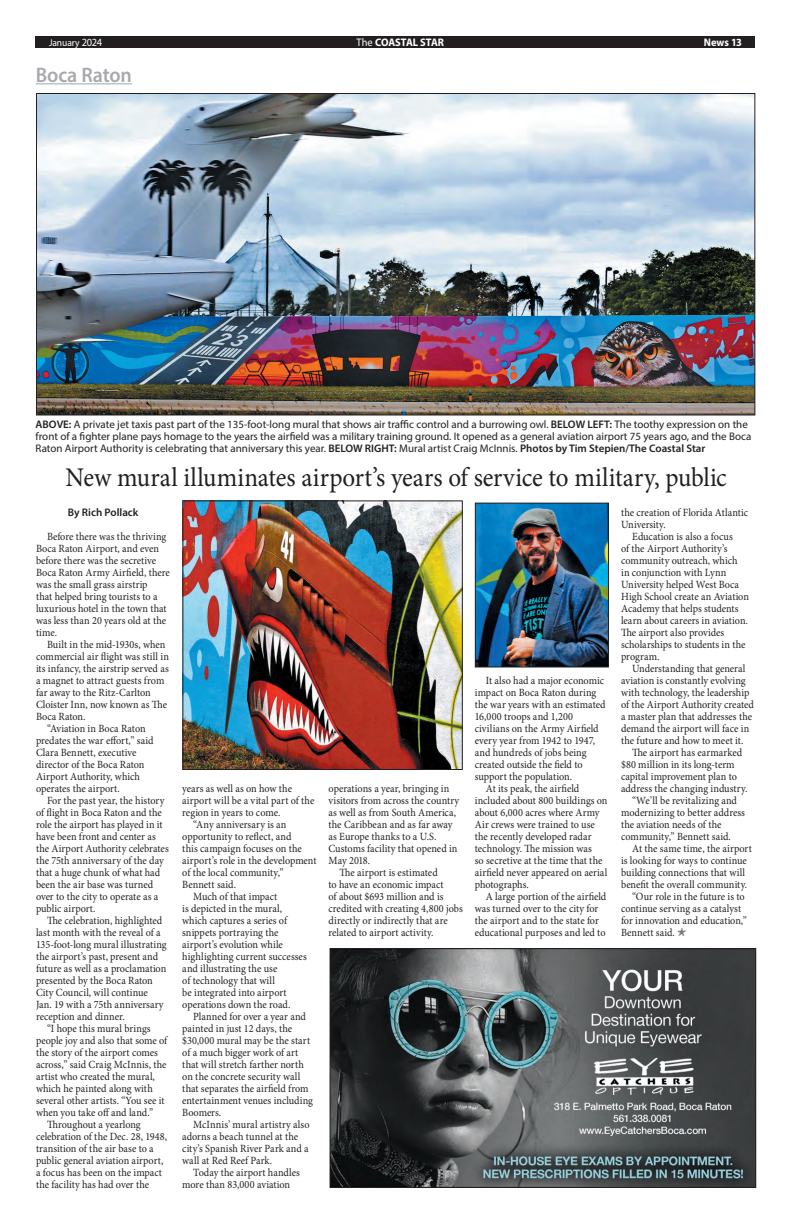
<style>
.page{position:relative;width:792px;height:1224px;background:#fff}
.page>*{position:absolute;margin:0;border:0;box-sizing:border-box;transform-origin:0 0}
.Headline_27{font:27px "Minion Pro";color:#231f20;scale:.93 1}
.Topic_label{font:600 21px "Myriad Pro";letter-spacing:-.005em;color:#a8a9ad;scale:.95 1}
.BODY_text{font:11px/12px "Minion Pro";letter-spacing:.005em;color:#231f20;scale:.93 1}
.photo_caption{font:11px/12px "Myriad Pro";color:#231f20}
.t1{font:700 11px "Myriad Pro";letter-spacing:-.005em;color:#fff;scale:.95 1}
.BYLINE_story{font:600 11px "Myriad Pro";color:#231f20}
.t2{font:10px "Myriad Pro";letter-spacing:-.005em;color:#fff;scale:.95 1}
.s1{font-size:11px}
.s2{font-weight:400}
.s3{font-weight:600}
.s4{font-family:"Nautical Doodles";color:#757679}
</style>
<div class="page">
<div style="left:36px;top:36px;width:720px;height:12px;background:#231f20"></div>
<hr style="left:36px;top:83px;width:96px;height:1px;background:#a8a9ad">
<img style="left:38px;top:95px;width:715px;height:319px">
<img style="left:184px;top:502px;width:277px;height:266px">
<div style="left:182px;top:500px;width:281px;height:270px;border:1px solid #231f20"></div>
<img style="left:477px;top:505px;width:130px;height:161px">
<div style="left:475px;top:503px;width:134px;height:165px;border:1px solid #231f20"></div>
<img style="left:332px;top:950px;width:422px;height:236px">
<div style="left:330px;top:948px;width:426px;height:240px;border:1px solid #231f20"></div>
<p class="t2" style="left:49px;top:36px;width:58px">January <span class="s1">2024</span></p>
<p class="t1" style="left:356px;top:35px;width:94px"><span class="s2">The</span> COASTAL STAR</p>
<p class="t1" style="left:704px;top:35px;width:42px">News 13</p>
<p class="Topic_label" style="left:36px;top:61px;width:103px">Boca Raton</p>
<p class="photo_caption" style="left:36px;top:419px;width:717px"><span class="s3">ABOVE:</span> A private jet taxis past part of the 135-foot-long mural that shows air traffic control and a burrowing owl. <span class="s3">BELOW LEFT:</span> The toothy expression on the front of a fighter plane pays homage to the years the airfield was a military training ground. It opened as a general aviation airport 75 years ago, and the Boca<br>Raton Airport Authority is celebrating that anniversary this year. <span class="s3">BELOW RIGHT:</span> Mural artist Craig McInnis. <span class="s3">Photos by Tim Stepien/The Coastal Star</span></p>
<p class="Headline_27" style="left:66px;top:459px;width:713px">New mural illuminates airport’s years of service to military, public</p>
<p class="BYLINE_story" style="left:68px;top:505px;width:72px">By Rich Pollack</p>
<p class="BODY_text" style="left:36px;top:531px;width:145px;text-indent:11px">Before there was the thriving<br>Boca Raton Airport, and even before there was the secretive<br>Boca Raton Army Airfield, there was the small grass airstrip<br>that helped bring tourists to a luxurious hotel in the town that was less than 20 years old at the time.</p>
<p class="BODY_text" style="left:36px;top:639px;width:145px;text-indent:11px">Built in the mid-1930s, when commercial air flight was still in its infancy, the airstrip served as a magnet to attract guests from far away to the Ritz-Carlton<br>Cloister Inn, now known as The<br>Boca Raton.</p>
<p class="BODY_text" style="left:36px;top:723px;width:128px;text-indent:11px">“Aviation in Boca Raton predates the war effort,” said<br>Clara Bennett, executive director of the Boca Raton<br>Airport Authority, which operates the airport.</p>
<p class="BODY_text" style="left:36px;top:795px;width:144px;text-indent:11px">For the past year, the history of flight in Boca Raton and the role the airport has played in it have been front and center as the Airport Authority celebrates the 75th anniversary of the day that a huge chunk of what had been the air base was turned over to the city to operate as a public airport.</p>
<p class="BODY_text" style="left:36px;top:915px;width:142px;text-indent:11px">The celebration, highlighted last month with the reveal of a<br>135-foot-long mural illustrating the airport’s past, present and future as well as a proclamation presented by the Boca Raton<br>City Council, will continue<br>Jan. 19 with a 75th anniversary reception and dinner.</p>
<p class="BODY_text" style="left:36px;top:1023px;width:143px;text-indent:11px">“I hope this mural brings people joy and also that some of the story of the airport comes across,” said Craig McInnis, the artist who created the mural, which he painted along with several other artists. “You see it when you take off and land.”</p>
<p class="BODY_text" style="left:36px;top:1119px;width:143px;text-indent:11px">Throughout a yearlong celebration of the Dec. 28, 1948, transition of the air base to a public general aviation airport, a focus has been on the impact the facility has had over the</p>
<p class="BODY_text" style="left:182px;top:783px;width:144px">years as well as on how the airport will be a vital part of the region in years to come.</p>
<p class="BODY_text" style="left:182px;top:819px;width:146px;text-indent:11px">“Any anniversary is an opportunity to reflect, and<br>this campaign focuses on the airport’s role in the development of the local community,”<br>Bennett said.</p>
<p class="BODY_text" style="left:182px;top:891px;width:135px;text-indent:11px">Much of that impact<br>is depicted in the mural, which captures a series of snippets portraying the airport’s evolution while highlighting current successes and illustrating the use<br>of technology that will<br>be integrated into airport operations down the road.</p>
<p class="BODY_text" style="left:182px;top:1011px;width:142px;text-indent:11px">Planned for over a year and painted in just 12 days, the $30,000 mural may be the start of a much bigger work of art that will stretch farther north on the concrete security wall that separates the airfield from entertainment venues including<br>Boomers.</p>
<p class="BODY_text" style="left:182px;top:1119px;width:138px;text-indent:11px">McInnis’ mural artistry also adorns a beach tunnel at the city’s Spanish River Park and a wall at Red Reef Park.</p>
<p class="BODY_text" style="left:182px;top:1167px;width:128px;text-indent:11px">Today the airport handles more than 83,000 aviation</p>
<p class="BODY_text" style="left:329px;top:783px;width:142px">operations a year, bringing in visitors from across the country as well as from South America, the Caribbean and as far away as Europe thanks to a U.S.<br>Customs facility that opened in<br>May 2018.</p>
<p class="BODY_text" style="left:329px;top:867px;width:146px;text-indent:11px">The airport is estimated<br>to have an economic impact<br>of about $693 million and is credited with creating 4,800 jobs directly or indirectly that are related to airport activity.</p>
<p class="BODY_text" style="left:475px;top:675px;width:142px;text-indent:11px">It also had a major economic impact on Boca Raton during the war years with an estimated<br>16,000 troops and 1,200 civilians on the Army Airfield every year from 1942 to 1947, and hundreds of jobs being created outside the field to support the population.</p>
<p class="BODY_text" style="left:475px;top:783px;width:144px;text-indent:11px">At its peak, the airfield included about 800 buildings on about 6,000 acres where Army<br>Air crews were trained to use the recently developed radar technology. The mission was<br>so secretive at the time that the airfield never appeared on aerial photographs.</p>
<p class="BODY_text" style="left:475px;top:891px;width:143px;text-indent:11px">A large portion of the airfield was turned over to the city for the airport and to the state for educational purposes and led to</p>
<p class="BODY_text" style="left:621px;top:507px;width:138px">the creation of Florida Atlantic<br>University.</p>
<p class="BODY_text" style="left:621px;top:531px;width:139px;text-indent:11px">Education is also a focus<br>of the Airport Authority’s community outreach, which<br>in conjunction with Lynn<br>University helped West Boca<br>High School create an Aviation<br>Academy that helps students learn about careers in aviation.<br>The airport also provides scholarships to students in the program.</p>
<p class="BODY_text" style="left:621px;top:663px;width:144px;text-indent:11px">Understanding that general aviation is constantly evolving with technology, the leadership of the Airport Authority created a master plan that addresses the demand the airport will face in the future and how to meet it.</p>
<p class="BODY_text" style="left:621px;top:747px;width:137px;text-indent:11px">The airport has earmarked $80 million in its long-term capital improvement plan to address the changing industry.</p>
<p class="BODY_text" style="left:621px;top:795px;width:135px;text-indent:11px">“We’ll be revitalizing and modernizing to better address the aviation needs of the community,” Bennett said.</p>
<p class="BODY_text" style="left:621px;top:843px;width:142px;text-indent:11px">At the same time, the airport is looking for ways to continue building connections that will benefit the overall community.</p>
<p class="BODY_text" style="left:621px;top:891px;width:137px;text-indent:11px">“Our role in the future is to continue serving as a catalyst for innovation and education,”<br>Bennett said. <span class="s4">P</span></p>
</div>
